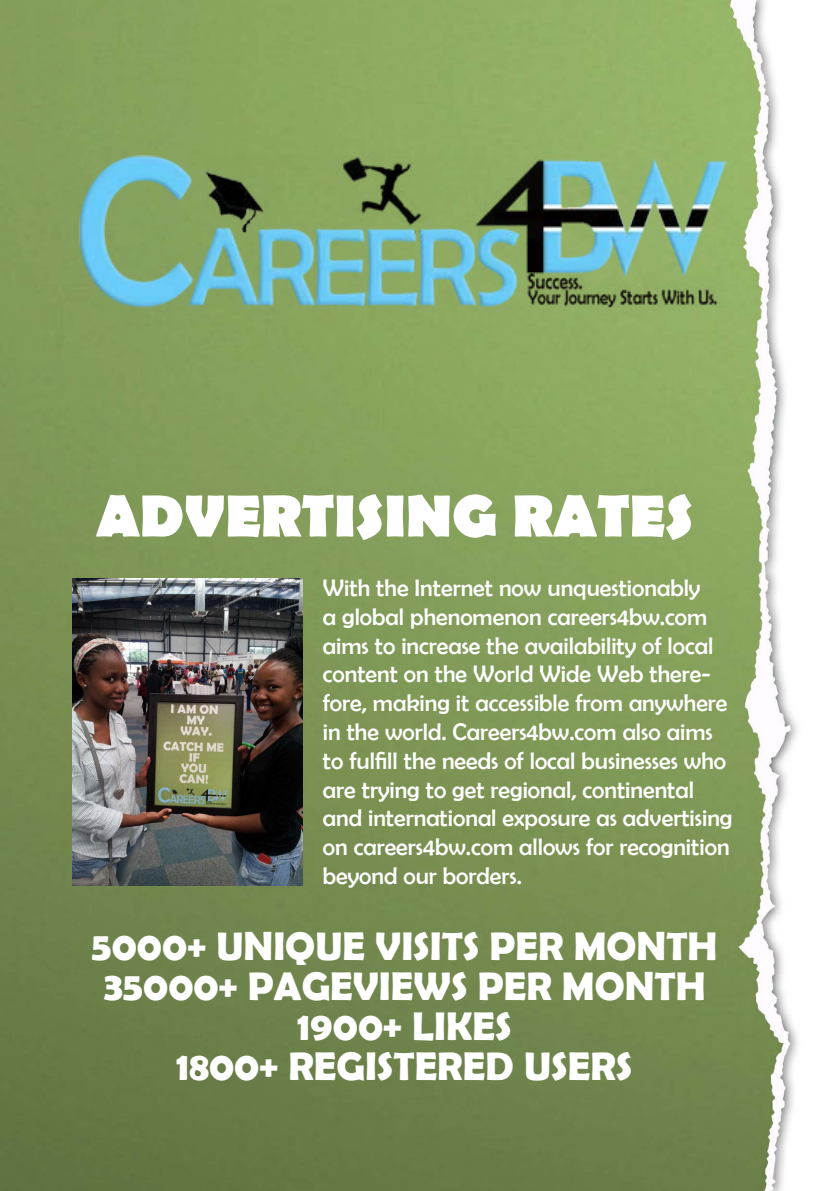
<style>
.page{position:relative;width:840px;height:1191px;background:#fff}
.page>*{position:absolute;margin:0;border:0;box-sizing:border-box;transform-origin:0 0}
.t1{font:700 60px "Berlin Sans FB";color:#fff}
.t2{font:700 40px/40px "Berlin Sans FB Demi";color:#fff;text-align:center}
.t3{font:24px/28.8px "Berlin Sans FB";color:#fff}
</style>
<div class="page">
<img style="left:0;top:0;width:798px;height:1191px">
<img style="left:73px;top:154px;width:654px;height:166px">
<img style="left:72px;top:578px;width:231px;height:307px">
<h1 class="t1" style="left:96px;top:482px;width:598px">ADVERTISING RATES</h1>
<p class="t3" style="left:323px;top:573px;width:411px">With the Internet now unquestionably<br>a global phenomenon careers4bw.com aims to increase the availability of local content on the World Wide Web there&shy;fore, making it accessible from anywhere in the world. Careers4bw.com also aims to fulfill the needs of local businesses who are trying to get regional, continental and international exposure as advertising on careers4bw.com allows for recognition beyond our borders.</p>
<h2 class="t2" style="left:91px;top:925px;width:627px">5000+ UNIQUE VISITS PER MONTH<br>35000+ PAGEVIEWS PER MONTH<br>1900+ LIKES<br>1800+ REGISTERED USERS</h2>
</div>
